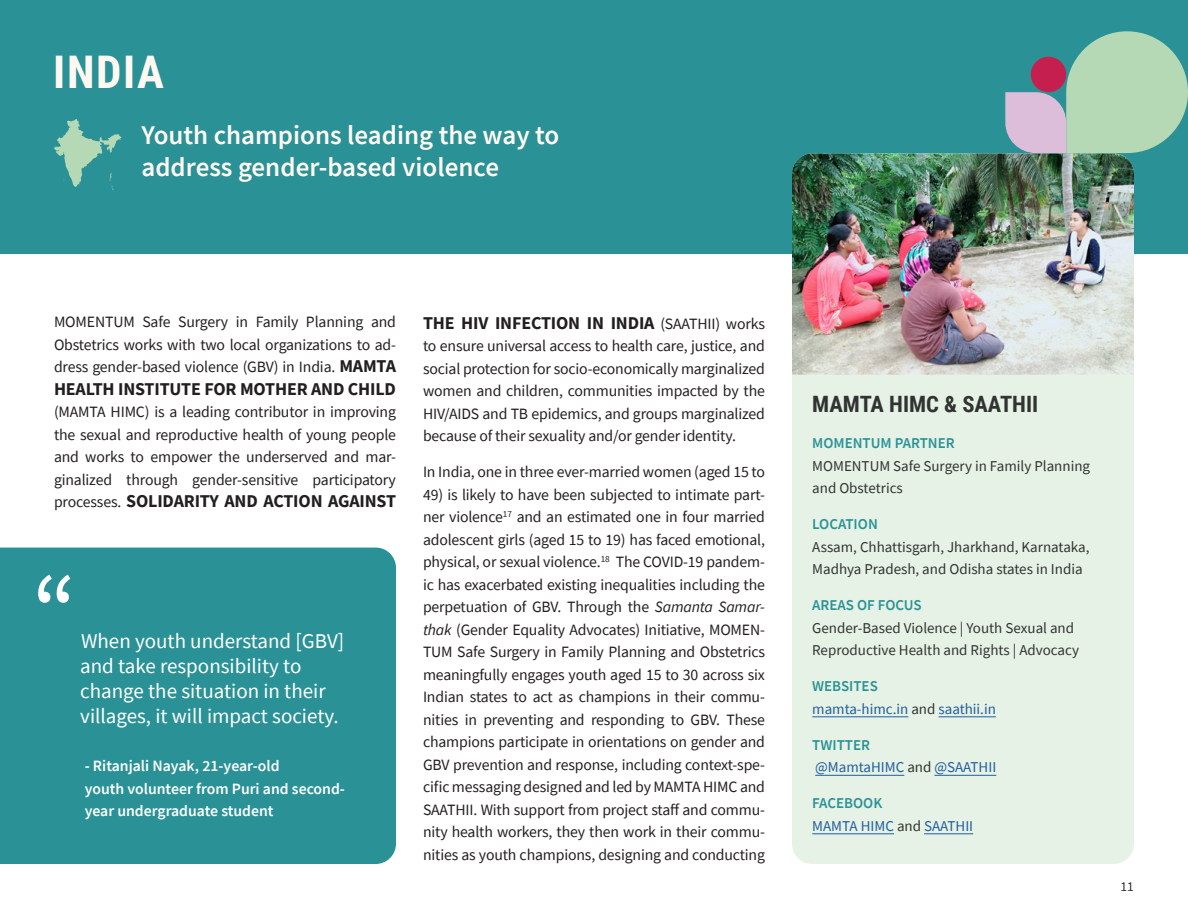
<style>
.page{position:relative;width:1188px;height:918px;background:#fff}
.page>*{position:absolute;margin:0;border:0;box-sizing:border-box;transform-origin:0 0}
.P__PQ{font:105px "Source Sans Pro";color:#fff}
.t1{font:700 45px "Roboto Condensed";letter-spacing:.035em;color:#fff8f1}
.t2{font:600 27px/32.4px "Source Sans Pro";color:#fff8f1}
.t3{font:700 22.5px "Roboto Condensed";color:#313332}
.P__PQ-2{font:21px/25.2px "Source Sans Pro";color:#fff}
.P__BODY{font:700 18px "Source Sans Pro";letter-spacing:-.01em;color:#231f20}
.P__BODY-2{font:15.75px/22.5px "Source Sans Pro";letter-spacing:-.01em;color:#231f20;text-align:justify}
.P__PQ_ATTRIBUTION{font:600 15.75px/22.5px "Source Sans Pro";color:#fff}
.P__BODY_RAG_SM{font:15px/22.5px "Source Sans Pro";color:#313332}
.P__BODY_RAG_SM-2{font:15px "Source Sans Pro";color:#215e9e}
.t4{font:600 15px "Source Sans Pro";color:#2a9296}
.t5{font:13.5px "Source Sans Pro";color:#313332}
.s1{font-weight:700;font-size:18px}
.s2{font-weight:400;font-size:15.75px}
.s3{font-style:italic}
.s4{color:#313332}
</style>
<div class="page">
<div style="left:0;top:0;width:1188px;height:254px;background:#2a9296"></div>
<svg style="left:54px;top:119px;width:67px;height:71px"></svg>
<div style="left:0;top:548px;width:396px;height:316px;background:#2a9296"></div>
<div style="left:792px;top:375px;width:342px;height:489px;background:#e6f2e5"></div>
<hr style="left:812px;top:716px;width:96px;height:1px;background:#215e9e">
<hr style="left:939px;top:716px;width:57px;height:1px;background:#215e9e">
<hr style="left:815px;top:775px;width:89px;height:1px;background:#215e9e">
<hr style="left:934px;top:775px;width:62px;height:1px;background:#215e9e">
<hr style="left:812px;top:833px;width:82px;height:1px;background:#215e9e">
<hr style="left:924px;top:833px;width:49px;height:1px;background:#215e9e">
<img style="left:792px;top:154px;width:342px;height:221px">
<svg style="left:1005px;top:31px;width:183px;height:122px"></svg>
<div style="left:1031px;top:57px;width:35px;height:35px;background:#c51f4f;border-radius:50%"></div>
<h1 class="t1" style="left:53px;top:40px;width:112px">INDIA</h1>
<h2 class="t2" style="left:141px;top:118px;width:419px">Youth champions leading the way to address gender-based violence</h2>
<p class="P__BODY-2" style="left:54px;top:311px;width:344px">MOMENTUM Safe Surgery in Family Planning and Obstetrics works with two local organizations to ad&shy;dress gender-based violence (GBV) in India. <span class="s1">MAMTA</span></p>
<p class="P__BODY" style="left:54px;top:376px;width:343px">HEALTH INSTITUTE FOR MOTHER AND CHILD</p>
<p class="P__BODY-2" style="left:54px;top:401px;width:344px">(MAMTA HIMC) is a leading contributor in improving the sexual and reproductive health of young people and works to empower the underserved and mar&shy;ginalized through gender-sensitive participatory</p>
<p class="P__BODY" style="left:54px;top:489px;width:344px"><span class="s2">processes.</span> SOLIDARITY AND ACTION AGAINST</p>
<p class="P__PQ" style="left:32px;top:546px;width:46px">“</p>
<p class="P__PQ-2" style="left:80px;top:628px;width:265px">When youth understand [GBV] and take responsibility to change the situation in their villages, it will impact society.</p>
<p class="P__PQ_ATTRIBUTION" style="left:85px;top:754px;width:262px">- Ritanjali Nayak, 21-year-old<br>youth volunteer from Puri and second&shy;year undergraduate student</p>
<p class="P__BODY" style="left:423px;top:311px;width:344px">THE HIV INFECTION IN INDIA <span class="s2">(SAATHII) works</span></p>
<p class="P__BODY-2" style="left:423px;top:335px;width:344px">to ensure universal access to health care, justice, and social protection for socio-economically marginalized women and children, communities impacted by the HIV/AIDS and TB epidemics, and groups marginalized because of their sexuality and/or gender identity.</p>
<p class="P__BODY-2" style="left:423px;top:461px;width:344px">In India, one in three ever-married women (aged 15 to</p>
<p class="P__BODY-2" style="left:423px;top:483px;width:344px">49) is likely to have been subjected to intimate part&shy;ner violence<sup>17</sup> and an estimated one in four married adolescent girls (aged 15 to 19) has faced emotional, physical, or sexual violence.<sup>18</sup> The COVID-19 pandem&shy;ic has exacerbated existing inequalities including the perpetuation of GBV. Through the <span class="s3">Samanta Samar&shy;thak</span> (Gender Equality Advocates) Initiative, MOMEN-TUM Safe Surgery in Family Planning and Obstetrics meaningfully engages youth aged 15 to 30 across six Indian states to act as champions in their commu&shy;nities in preventing and responding to GBV. These champions participate in orientations on gender and GBV prevention and response, including context-spe&shy;cific messaging designed and led by MAMTA HIMC and SAATHII. With support from project staff and commu&shy;nity health workers, they then work in their commu&shy;nities as youth champions, designing and conducting</p>
<h1 class="t3" style="left:812px;top:389px;width:228px">MAMTA HIMC &amp; SAATHII</h1>
<h2 class="t4" style="left:812px;top:433px;width:144px">MOMENTUM PARTNER</h2>
<p class="P__BODY_RAG_SM" style="left:812px;top:454px;width:279px">MOMENTUM Safe Surgery in Family Planning and Obstetrics</p>
<h2 class="t4" style="left:812px;top:514px;width:67px">LOCATION</h2>
<p class="P__BODY_RAG_SM" style="left:812px;top:535px;width:279px">Assam, Chhattisgarh, Jharkhand, Karnataka,<br>Madhya Pradesh, and Odisha states in India</p>
<h2 class="t4" style="left:812px;top:595px;width:111px">AREAS OF FOCUS</h2>
<p class="P__BODY_RAG_SM" style="left:812px;top:616px;width:268px">Gender-Based Violence | Youth Sexual and<br>Reproductive Health and Rights | Advocacy</p>
<h2 class="t4" style="left:812px;top:676px;width:67px">WEBSITES</h2>
<p class="P__BODY_RAG_SM-2" style="left:812px;top:699px;width:185px">mamta-himc.in <span class="s4">and</span> saathii.in</p>
<h2 class="t4" style="left:812px;top:735px;width:59px">TWITTER</h2>
<p class="P__BODY_RAG_SM-2" style="left:815px;top:758px;width:183px">@MamtaHIMC <span class="s4">and</span> @SAATHII</p>
<h2 class="t4" style="left:812px;top:793px;width:72px">FACEBOOK</h2>
<p class="P__BODY_RAG_SM-2" style="left:812px;top:816px;width:162px">MAMTA HIMC <span class="s4">and</span> SAATHII</p>
<p class="t5" style="left:1121px;top:878px;width:15px">11</p>
</div>
